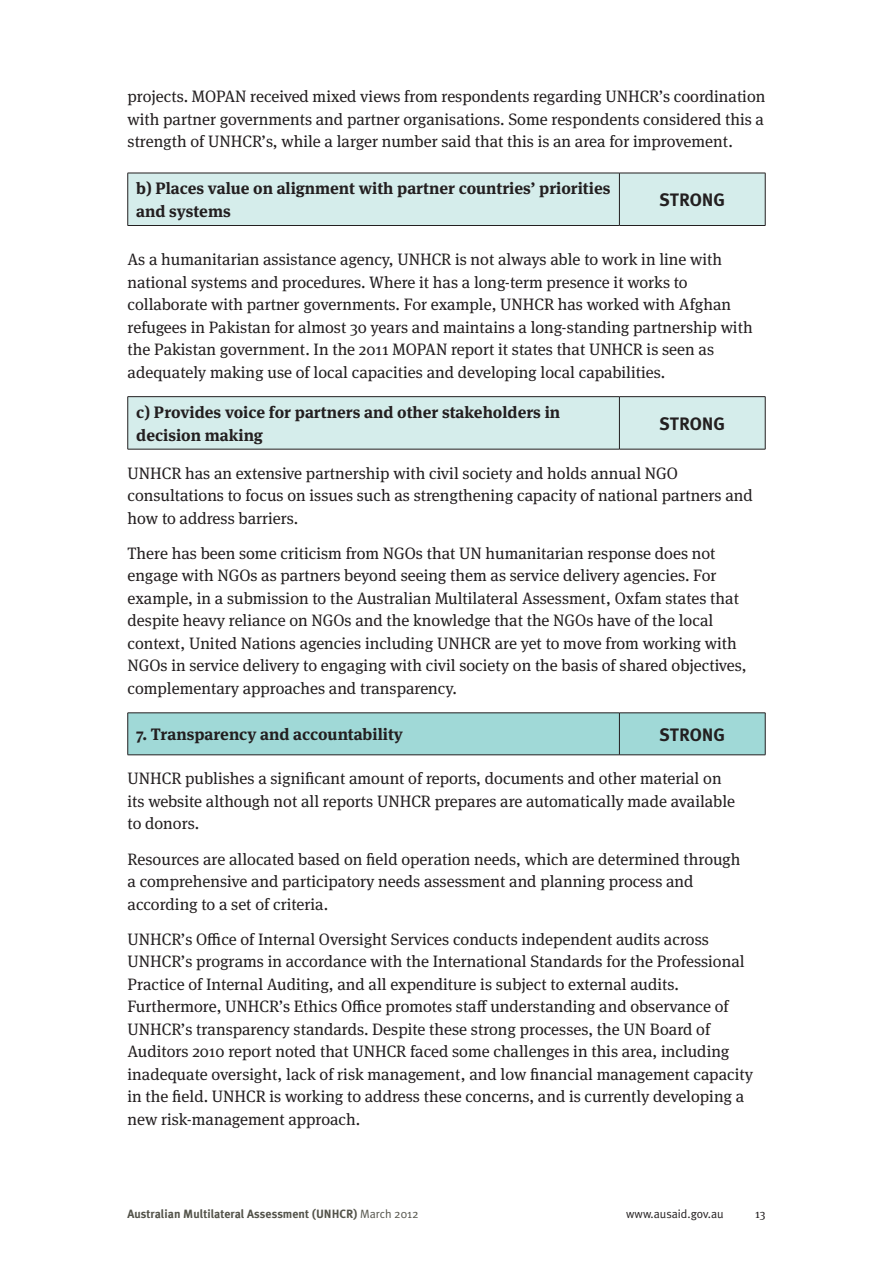
<style>
.page{position:relative;width:893px;height:1263px;background:#fff}
.page>*{position:absolute;margin:0;border:0;box-sizing:border-box;transform-origin:0 0}
._08bbbb_RIGHT_COLUMN{font:700 18px "Meta Plus";color:#231f20}
._04__BODY_TEXT{font:16.5px/22.5px "Meta Serif OT";color:#231f20}
._04__BODY_TEXT-2{font:700 16.5px/22.5px "Meta Serif OT";color:#231f20}
.t1{font:700 12px "Meta Plus";color:#53534a}
.t2{font:12px "Meta Plus Normal";color:#231f20}
.t3{font:12px "Meta Serif OT";color:#231f20}
.s1{font-family:"Meta Plus Normal";font-weight:400}
</style>
<div class="page">
<div style="left:128px;top:174px;width:637px;height:51px;background:#d5edeb"></div>
<hr style="left:128px;top:173px;width:491px;height:1px;background:#231f20">
<hr style="left:619px;top:173px;width:146px;height:1px;background:#231f20">
<hr style="left:619px;top:173px;width:1px;height:52px;background:#231f20">
<hr style="left:128px;top:225px;width:491px;height:1px;background:#231f20">
<hr style="left:619px;top:225px;width:146px;height:1px;background:#231f20">
<hr style="left:127px;top:173px;width:1px;height:52px;background:#231f20">
<hr style="left:765px;top:173px;width:1px;height:52px;background:#231f20">
<div style="left:128px;top:397px;width:637px;height:52px;background:#d5edeb"></div>
<hr style="left:128px;top:396px;width:491px;height:1px;background:#231f20">
<hr style="left:619px;top:396px;width:146px;height:1px;background:#231f20">
<hr style="left:619px;top:397px;width:1px;height:52px;background:#231f20">
<hr style="left:128px;top:449px;width:491px;height:1px;background:#231f20">
<hr style="left:619px;top:449px;width:146px;height:1px;background:#231f20">
<hr style="left:127px;top:397px;width:1px;height:52px;background:#231f20">
<hr style="left:765px;top:397px;width:1px;height:52px;background:#231f20">
<div style="left:128px;top:713px;width:637px;height:41px;background:#a0d9d7"></div>
<hr style="left:128px;top:712px;width:491px;height:1px;background:#231f20">
<hr style="left:619px;top:712px;width:146px;height:1px;background:#231f20">
<hr style="left:619px;top:713px;width:1px;height:42px;background:#231f20">
<hr style="left:128px;top:754px;width:491px;height:1px;background:#231f20">
<hr style="left:619px;top:754px;width:146px;height:1px;background:#231f20">
<hr style="left:127px;top:713px;width:1px;height:42px;background:#231f20">
<hr style="left:765px;top:713px;width:1px;height:42px;background:#231f20">
<p class="_04__BODY_TEXT" style="left:128px;top:86px;width:639px;text-align:justify">projects. MOPAN received mixed views from respondents regarding UNHCR’s coordination with partner governments and partner organisations. Some respondents considered this a strength of UNHCR’s, while a larger number said that this is an area for improvement.</p>
<p class="_04__BODY_TEXT-2" style="left:136px;top:178px;width:476px">b) Places value on alignment with partner countries’ priorities and systems</p>
<p class="_08bbbb_RIGHT_COLUMN" style="left:659px;top:190px;width:67px">STRONG</p>
<p class="_04__BODY_TEXT" style="left:128px;top:249px;width:627px">As a humanitarian assistance agency, UNHCR is not always able to work in line with national systems and procedures. Where it has a long-term presence it works to collaborate with partner governments. For example, UNHCR has worked with Afghan refugees in Pakistan for almost 30 years and maintains a long-standing partnership with the Pakistan government. In the 2011 MOPAN report it states that UNHCR is seen as adequately making use of local capacities and developing local capabilities.</p>
<p class="_04__BODY_TEXT-2" style="left:136px;top:401px;width:425px">c) Provides voice for partners and other stakeholders in decision making</p>
<p class="_08bbbb_RIGHT_COLUMN" style="left:659px;top:413px;width:67px">STRONG</p>
<p class="_04__BODY_TEXT" style="left:128px;top:462px;width:627px">UNHCR has an extensive partnership with civil society and holds annual NGO consultations to focus on issues such as strengthening capacity of national partners and how to address barriers.</p>
<p class="_04__BODY_TEXT" style="left:128px;top:542px;width:621px">There has been some criticism from NGOs that UN humanitarian response does not engage with NGOs as partners beyond seeing them as service delivery agencies. For example, in a submission to the Australian Multilateral Assessment, Oxfam states that despite heavy reliance on NGOs and the knowledge that the NGOs have of the local context, United Nations agencies including UNHCR are yet to move from working with NGOs in service delivery to engaging with civil society on the basis of shared objectives, complementary approaches and transparency.</p>
<p class="_04__BODY_TEXT-2" style="left:136px;top:723px;width:268px">7. Transparency and accountability</p>
<p class="_08bbbb_RIGHT_COLUMN" style="left:659px;top:724px;width:67px">STRONG</p>
<p class="_04__BODY_TEXT" style="left:128px;top:768px;width:609px">UNHCR publishes a significant amount of reports, documents and other material on its website although not all reports UNHCR prepares are automatically made available to donors.</p>
<p class="_04__BODY_TEXT" style="left:128px;top:848px;width:614px">Resources are allocated based on field operation needs, which are determined through a comprehensive and participatory needs assessment and planning process and according to a set of criteria.</p>
<p class="_04__BODY_TEXT" style="left:128px;top:928px;width:627px">UNHCR’s Office of Internal Oversight Services conducts independent audits across UNHCR’s programs in accordance with the International Standards for the Professional Practice of Internal Auditing, and all expenditure is subject to external audits.<br>Furthermore, UNHCR’s Ethics Office promotes staff understanding and observance of UNHCR’s transparency standards. Despite these strong processes, the UN Board of Auditors 2010 report noted that UNHCR faced some challenges in this area, including inadequate oversight, lack of risk management, and low financial management capacity in the field. UNHCR is working to address these concerns, and is currently developing a new risk-management approach.</p>
<p class="t1" style="left:128px;top:1207px;width:292px">Australian Multilateral Assessment (UNHCR) <span class="s1">March 2012</span></p>
<p class="t2" style="left:626px;top:1207px;width:99px">www.ausaid.gov.au</p>
<p class="t3" style="left:755px;top:1207px;width:12px">13</p>
</div>
